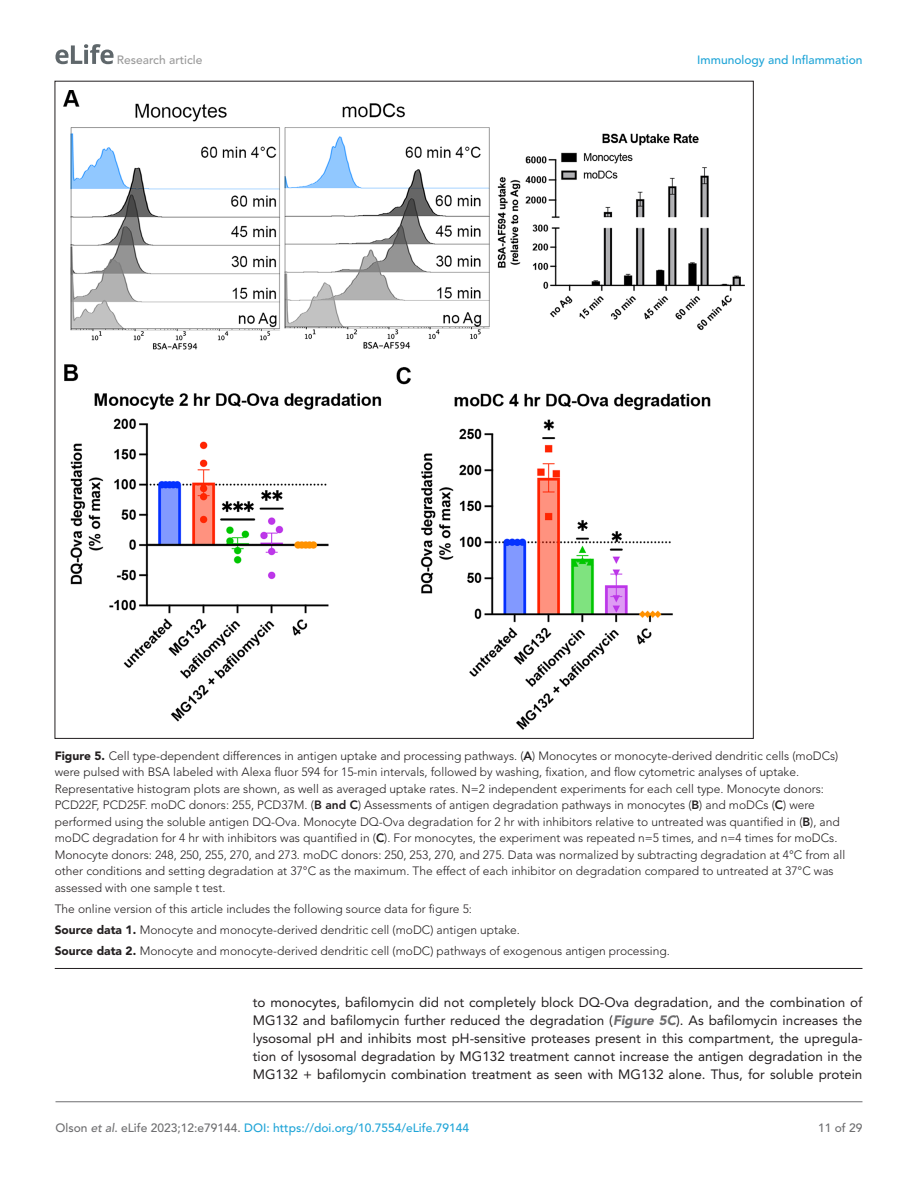
<style>
.page{position:relative;width:918px;height:1188px;background:#fff}
.page>*{position:absolute;margin:0;border:0;box-sizing:border-box;transform-origin:0 0}
.t1{font:13.5px/18px "Avenir LT Std";color:#231f20;text-align:justify}
.t2{font:300 12px/16.5px "Avenir LT Std";color:#231f20}
.t3{font:500 12px "Avenir LT Std";color:#1ea4d7}
.t4{font:500 12px "Avenir LT Std";color:#9a9a9a}
.t5{font:500 12px "Avenir LT Std";color:#6e6e70}
.s1{font-weight:900}
.s2{font-weight:800}
.s3{font-weight:900;font-style:italic;color:#6e6e70}
.s4{color:#6e6e70}
.s5{font-style:italic;color:#6e6e70}
</style>
<div class="page">
<svg style="left:55px;top:44px;width:59px;height:20px"></svg>
<hr style="left:56px;top:1101px;width:806px;height:1px;background:#6e6e70">
<hr style="left:55px;top:968px;width:807px;height:1px;background:#231f20">
<img style="left:64px;top:90px;width:680px;height:639px">
<p class="t4" style="left:117px;top:53px;width:87px">Research article</p>
<p class="t3" style="left:697px;top:53px;width:167px">Immunology and Inflammation</p>
<p class="t2" style="left:55px;top:747px;width:792px"><span class="s1">Figure 5.</span> Cell type-dependent differences in antigen uptake and processing pathways. (<span class="s2">A</span>) Monocytes or monocyte-derived dendritic cells (moDCs) were pulsed with BSA labeled with Alexa fluor 594 for 15-min intervals, followed by washing, fixation, and flow cytometric analyses of uptake.<br>Representative histogram plots are shown, as well as averaged uptake rates. N=2 independent experiments for each cell type. Monocyte donors:<br>PCD22F, PCD25F. moDC donors: 255, PCD37M. (<span class="s2">B and C</span>) Assessments of antigen degradation pathways in monocytes (<span class="s2">B</span>) and moDCs (<span class="s2">C</span>) were performed using the soluble antigen DQ-Ova. Monocyte DQ-Ova degradation for 2 hr with inhibitors relative to untreated was quantified in (<span class="s2">B</span>), and moDC degradation for 4 hr with inhibitors was quantified in (<span class="s2">C</span>). For monocytes, the experiment was repeated n=5 times, and n=4 times for moDCs.<br>Monocyte donors: 248, 250, 255, 270, and 273. moDC donors: 250, 253, 270, and 275. Data was normalized by subtracting degradation at 4°C from all other conditions and setting degradation at 37°C as the maximum. The effect of each inhibitor on degradation compared to untreated at 37°C was assessed with one sample t test.</p>
<p class="t2" style="left:55px;top:898px;width:617px;line-height:21px">The online version of this article includes the following source data for figure 5:<br><span class="s1">Source data 1.</span> Monocyte and monocyte-derived dendritic cell (moDC) antigen uptake.<br><span class="s1">Source data 2.</span> Monocyte and monocyte-derived dendritic cell (moDC) pathways of exogenous antigen processing.</p>
<p class="t1" style="left:253px;top:994px;width:611px">to monocytes, bafilomycin did not completely block DQ-Ova degradation, and the combination of MG132 and bafilomycin further reduced the degradation (<span class="s3">Figure 5C</span>). As bafilomycin increases the lysosomal pH and inhibits most pH-sensitive proteases present in this compartment, the upregula&shy;tion of lysosomal degradation by MG132 treatment cannot increase the antigen degradation in the MG132 + bafilomycin combination treatment as seen with MG132 alone. Thus, for soluble protein</p>
<p class="t3" style="left:56px;top:1121px;width:415px"><span class="s4">Olson</span> <span class="s5">et al</span><span class="s4">. eLife 2023;12:e79144.</span> DOI: https://doi.org/10.7554/eLife.79144</p>
<p class="t5" style="left:818px;top:1121px;width:46px">11 of 29</p>
</div>
